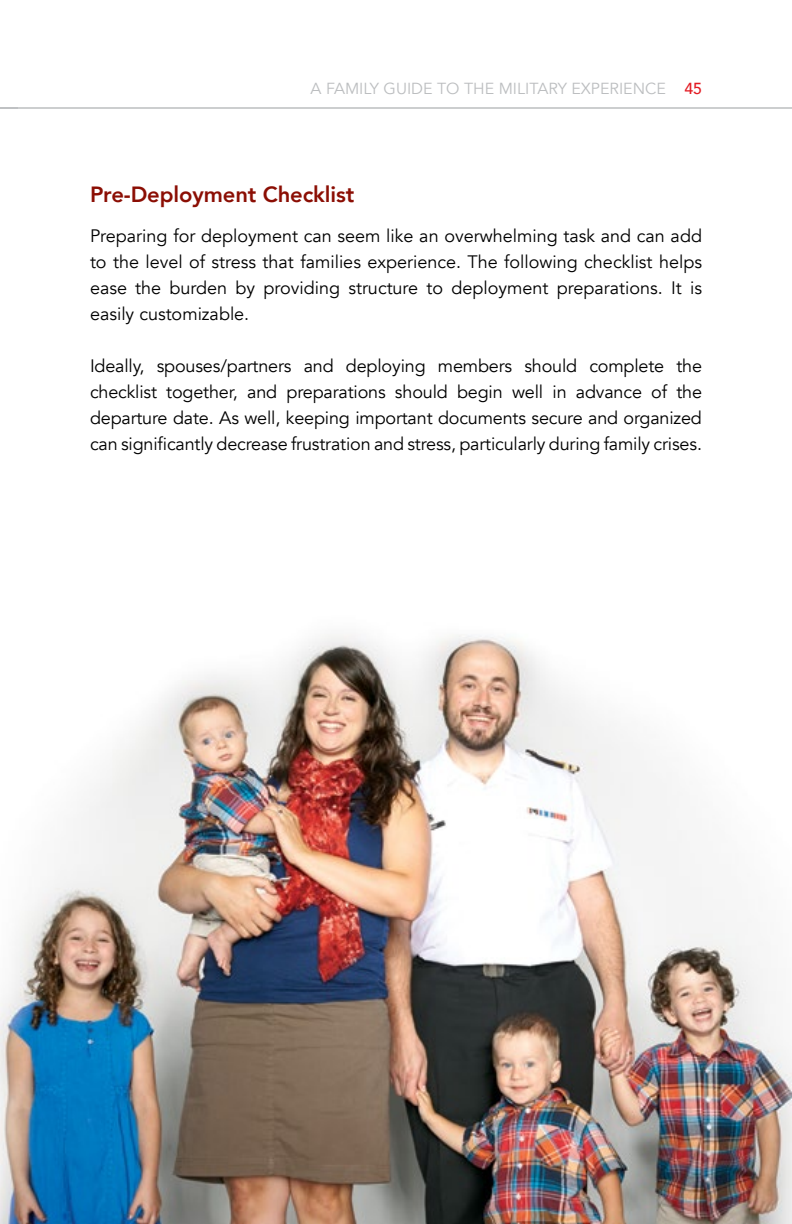
<style>
.page{position:relative;width:792px;height:1224px;background:#fff}
.page>*{position:absolute;margin:0;border:0;box-sizing:border-box;transform-origin:0 0}
.t1{font:800 22px "Avenir";letter-spacing:-.005em;color:#8b0e04}
.t2{font:18px/26px "Avenir";letter-spacing:-.01em;color:#000;text-align:justify}
.t3{font:16px "Avenir";color:#bcbec0}
.s1{font-weight:500;color:#e31b23}
</style>
<div class="page">
<hr style="left:0;top:107px;width:792px;height:2px;background:#bcbec0">
<img style="left:0;top:634px;width:792px;height:590px">
<p class="t3" style="left:311px;top:79px;width:393px">A FAMILY GUIDE TO THE MILITARY EXPERIENCE <span class="s1">45</span></p>
<p class="t1" style="left:90px;top:177px;width:266px">Pre-Deployment Checklist</p>
<p class="t2" style="left:90px;top:224px;width:614px">Preparing for deployment can seem like an overwhelming task and can add to the level of stress that families experience. The following checklist helps ease the burden by providing structure to deployment preparations. It is easily customizable.</p>
<p class="t2" style="left:90px;top:354px;width:614px">Ideally, spouses/partners and deploying members should complete the checklist together, and preparations should begin well in advance of the departure date. As well, keeping important documents secure and organized can significantly decrease frustration and stress, particularly during family crises.</p>
</div>
